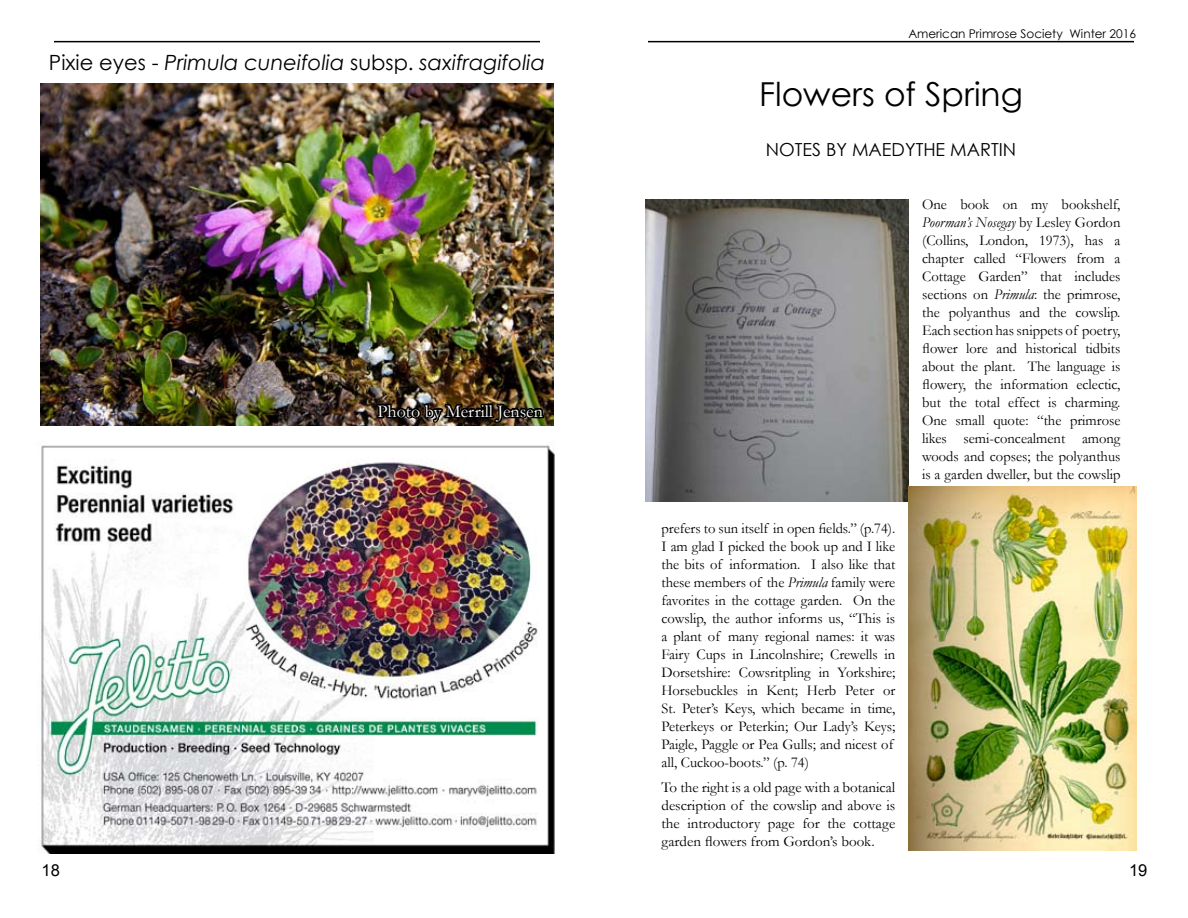
<style>
.page{position:relative;width:1188px;height:918px;background:#fff}
.page>*{position:absolute;margin:0;border:0;box-sizing:border-box;transform-origin:0 0}
.t1{font:33px "Century Gothic";color:#000}
.t2{font:italic 21px "Century Gothic";color:#000}
.t3{font:18px "Century Gothic";color:#000}
.t4{font:18px "Garamond";color:#fff}
.t5{font:16.5px "Arial";color:#000}
.t6{font:15px/18px "Garamond";color:#000;text-align:justify}
.t7{font:12px "Century Gothic";color:#000}
.s1{font-style:normal}
.s2{font-style:italic}
</style>
<div class="page">
<hr style="left:54px;top:41px;width:486px;height:1px;background:#000">
<hr style="left:648px;top:41px;width:486px;height:1px;background:#000">
<img style="left:40px;top:83px;width:514px;height:343px">
<img style="left:37px;top:443px;width:518px;height:411px">
<img style="left:645px;top:199px;width:264px;height:303px">
<img style="left:909px;top:486px;width:228px;height:364px">
<img style="left:375px;top:379px;width:171px;height:88px">
<h2 class="t2" style="left:49px;top:47px;width:498px"><span class="s1">Pixie eyes -</span> Primula cuneifolia <span class="s1">subsp.</span> saxifragifolia</h2>
<p class="t5" style="left:42px;top:859px;width:18px">18</p>
<p class="t4" style="left:377px;top:399px;width:167px">Photo by Merrill Jensen</p>
<p class="t7" style="left:908px;top:25px;width:229px">American Primrose Society Winter 2016</p>
<h1 class="t1" style="left:759px;top:71px;width:265px">Flowers of Spring</h1>
<p class="t3" style="left:766px;top:137px;width:249px">Notes by Maedyth e Martin</p>
<p class="t6" style="left:662px;top:519px;width:235px;text-align:left">prefers to sun itself in open fields.” (p.74).<br>I am glad I picked the book up and I like the bits of information. I also like that these members of the <span class="s2">Primula</span> family were favorites in the cottage garden. On the cowslip, the author informs us, “This is a plant of many regional names: it was Fairy Cups in Lincolnshire; Crewells in Dorsetshire: Cowsritpling in Yorkshire; Horsebuckles in Kent; Herb Peter or St. Peter’s Keys, which became in time, Peterkeys or Peterkin; Our Lady’s Keys; Paigle, Paggle or Pea Gulls; and nicest of all, Cuckoo-boots.” (p. 74)</p>
<p class="t6" style="left:662px;top:777px;width:235px">To the right is a old page with a botanical description of the cowslip and above is the introductory page for the cottage garden flowers from Gordon’s book.</p>
<p class="t6" style="left:922px;top:195px;width:200px">One book on my bookshelf, <span class="s2">Poorman’s Nosegay</span> by Lesley Gordon (Collins, London, 1973), has a chapter called “Flowers from a Cottage Garden” that includes sections on <span class="s2">Primula</span>: the primrose, the polyanthus and the cowslip.<br>Each section has snippets of poetry, flower lore and historical tidbits about the plant. The language is flowery, the information eclectic, but the total effect is charming.<br>One small quote: “the primrose likes semi-concealment among woods and copses; the polyanthus is a garden dweller, but the cowslip</p>
<p class="t5" style="left:1129px;top:859px;width:18px">19</p>
</div>
